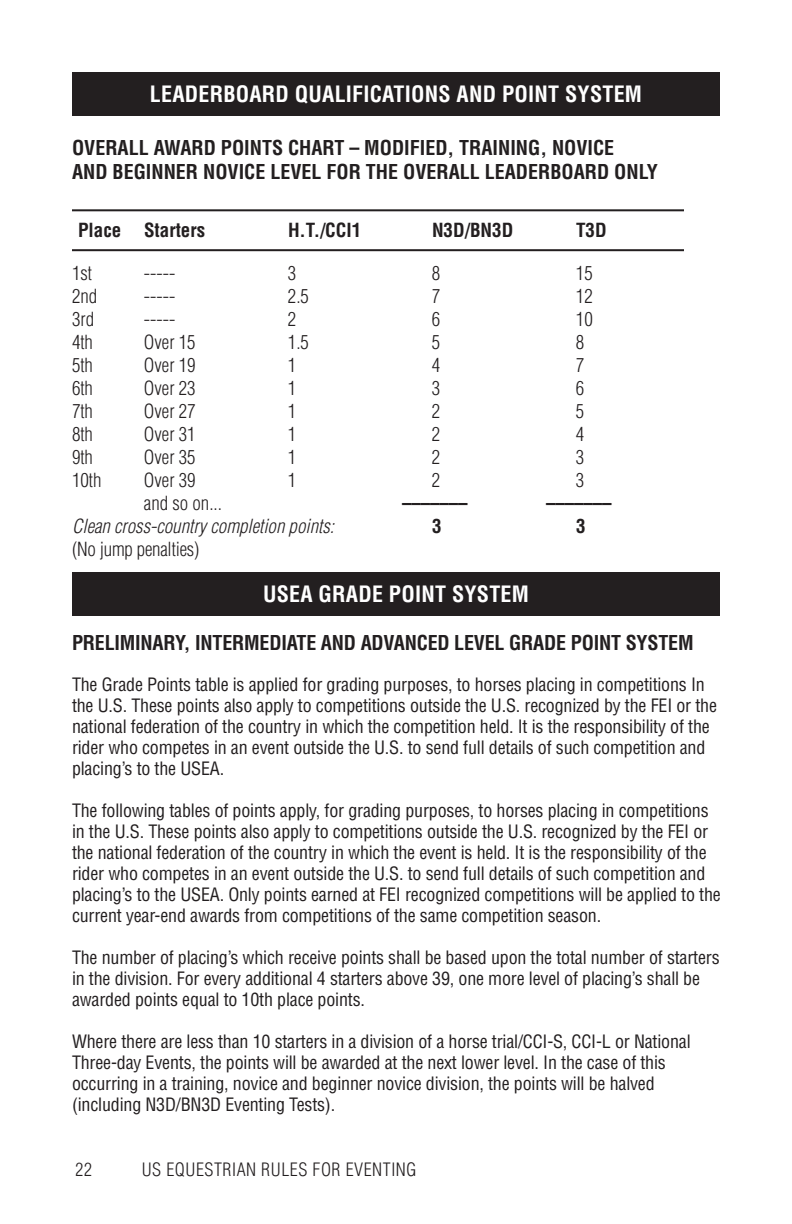
<style>
.page{position:relative;width:792px;height:1224px;background:#fff}
.page>*{position:absolute;margin:0;border:0;box-sizing:border-box;transform-origin:0 0}
.t1{font:700 condensed 22px "Helvetica LT Std";letter-spacing:.01em;color:#fff}
.t2{font:700 condensed 20px "Helvetica LT Std";color:#231f20}
.t3{font:300 condensed 19px "Helvetica LT Std";color:#231f20}
.t4{font:700 condensed 19px "Helvetica LT Std";color:#231f20}
.t5{font:italic 300 condensed 19px "Helvetica LT Std";color:#231f20}
.t6{font:condensed 18px/21px "Helvetica LT Std";letter-spacing:-.01em;color:#231f20}
.t7{font:300 condensed 18px "Helvetica LT Std";letter-spacing:.03em;color:#231f20}
</style>
<div class="page">
<hr style="left:72px;top:209px;width:612px;height:2px;background:#231f20">
<hr style="left:72px;top:249px;width:612px;height:2px;background:#231f20">
<div style="left:72px;top:72px;width:648px;height:44px;background:#231f20"></div>
<div style="left:72px;top:572px;width:648px;height:44px;background:#231f20"></div>
<p class="t1" style="left:150px;top:80px;width:494px">LEADERBOARD QUALIFICATIONS AND POINT SYSTEM</p>
<p class="t2" style="left:72px;top:136px;width:544px">OVERALL AWARD POINTS CHART – MODIFIED, TRAINING, NOVICE</p>
<p class="t2" style="left:72px;top:160px;width:587px">AND BEGINNER NOVICE LEVEL FOR THE OVERALL LEADERBOARD ONLY</p>
<p class="t4" style="left:78px;top:218px;width:129px">Place Starters</p>
<p class="t4" style="left:288px;top:218px;width:75px">H.T./CCI1</p>
<p class="t4" style="left:432px;top:218px;width:83px">N3D/BN3D</p>
<p class="t4" style="left:576px;top:218px;width:32px">T3D</p>
<p class="t3" style="left:72px;top:261px;width:22px">1st</p>
<p class="t3" style="left:144px;top:261px;width:33px">-----</p>
<p class="t3" style="left:288px;top:261px;width:10px">3</p>
<p class="t3" style="left:432px;top:261px;width:10px">8</p>
<p class="t3" style="left:576px;top:261px;width:18px">15</p>
<p class="t3" style="left:72px;top:284px;width:27px">2nd</p>
<p class="t3" style="left:144px;top:284px;width:33px">-----</p>
<p class="t3" style="left:288px;top:284px;width:23px">2.5</p>
<p class="t3" style="left:432px;top:284px;width:10px">7</p>
<p class="t3" style="left:576px;top:284px;width:18px">12</p>
<p class="t3" style="left:72px;top:307px;width:24px">3rd</p>
<p class="t3" style="left:144px;top:307px;width:33px">-----</p>
<p class="t3" style="left:288px;top:307px;width:10px">2</p>
<p class="t3" style="left:432px;top:307px;width:10px">6</p>
<p class="t3" style="left:576px;top:307px;width:18px">10</p>
<p class="t3" style="left:72px;top:330px;width:23px">4th</p>
<p class="t3" style="left:144px;top:330px;width:53px">Over 15</p>
<p class="t3" style="left:288px;top:330px;width:23px">1.5</p>
<p class="t3" style="left:432px;top:330px;width:10px">5</p>
<p class="t3" style="left:576px;top:330px;width:10px">8</p>
<p class="t3" style="left:72px;top:353px;width:23px">5th</p>
<p class="t3" style="left:144px;top:353px;width:53px">Over 19</p>
<p class="t3" style="left:288px;top:353px;width:10px">1</p>
<p class="t3" style="left:432px;top:353px;width:10px">4</p>
<p class="t3" style="left:576px;top:353px;width:10px">7</p>
<p class="t3" style="left:72px;top:376px;width:23px">6th</p>
<p class="t3" style="left:144px;top:376px;width:53px">Over 23</p>
<p class="t3" style="left:288px;top:376px;width:10px">1</p>
<p class="t3" style="left:432px;top:376px;width:10px">3</p>
<p class="t3" style="left:576px;top:376px;width:10px">6</p>
<p class="t3" style="left:72px;top:399px;width:23px">7th</p>
<p class="t3" style="left:144px;top:399px;width:53px">Over 27</p>
<p class="t3" style="left:288px;top:399px;width:10px">1</p>
<p class="t3" style="left:432px;top:399px;width:10px">2</p>
<p class="t3" style="left:576px;top:399px;width:10px">5</p>
<p class="t3" style="left:72px;top:422px;width:23px">8th</p>
<p class="t3" style="left:144px;top:422px;width:53px">Over 31</p>
<p class="t3" style="left:288px;top:422px;width:10px">1</p>
<p class="t3" style="left:432px;top:422px;width:10px">2</p>
<p class="t3" style="left:576px;top:422px;width:10px">4</p>
<p class="t3" style="left:72px;top:445px;width:23px">9th</p>
<p class="t3" style="left:144px;top:445px;width:53px">Over 35</p>
<p class="t3" style="left:288px;top:445px;width:10px">1</p>
<p class="t3" style="left:432px;top:445px;width:10px">2</p>
<p class="t3" style="left:576px;top:445px;width:10px">3</p>
<p class="t3" style="left:72px;top:468px;width:31px">10th</p>
<p class="t3" style="left:144px;top:468px;width:53px">Over 39</p>
<p class="t3" style="left:288px;top:468px;width:10px">1</p>
<p class="t3" style="left:432px;top:468px;width:10px">2</p>
<p class="t3" style="left:576px;top:468px;width:10px">3</p>
<p class="t3" style="left:144px;top:491px;width:80px">and so on...</p>
<p class="t4" style="left:402px;top:491px;width:67px">–––––––</p>
<p class="t4" style="left:546px;top:491px;width:67px">–––––––</p>
<p class="t5" style="left:72px;top:514px;width:264px">Clean cross-country completion points:</p>
<p class="t4" style="left:432px;top:514px;width:11px">3</p>
<p class="t4" style="left:576px;top:514px;width:11px">3</p>
<p class="t3" style="left:72px;top:537px;width:129px">(No jump penalties)</p>
<p class="t1" style="left:263px;top:580px;width:267px">USEA GRADE POINT SYSTEM</p>
<p class="t2" style="left:72px;top:631px;width:623px">PRELIMINARY, INTERMEDIATE AND ADVANCED LEVEL GRADE POINT SYSTEM</p>
<p class="t6" style="left:72px;top:674px;width:647px">The Grade Points table is applied for grading purposes, to horses placing in competitions In the U.S. These points also apply to competitions outside the U.S. recognized by the FEI or the national federation of the country in which the competition held. It is the responsibility of the rider who competes in an event outside the U.S. to send full details of such competition and placing’s to the USEA.</p>
<p class="t6" style="left:72px;top:800px;width:650px">The following tables of points apply, for grading purposes, to horses placing in competitions in the U.S. These points also apply to competitions outside the U.S. recognized by the FEI or the national federation of the country in which the event is held. It is the responsibility of the rider who competes in an event outside the U.S. to send full details of such competition and placing’s to the USEA. Only points earned at FEI recognized competitions will be applied to the current year-end awards from competitions of the same competition season.</p>
<p class="t6" style="left:72px;top:947px;width:649px">The number of placing’s which receive points shall be based upon the total number of starters in the division. For every additional 4 starters above 39, one more level of placing’s shall be awarded points equal to 10th place points.</p>
<p class="t6" style="left:72px;top:1031px;width:620px">Where there are less than 10 starters in a division of a horse trial/CCI-S, CCI-L or National Three-day Events, the points will be awarded at the next lower level. In the case of this occurring in a training, novice and beginner novice division, the points will be halved (including N3D/BN3D Eventing Tests).</p>
<p class="t7" style="left:76px;top:1158px;width:18px">22</p>
<p class="t7" style="left:142px;top:1158px;width:276px">US EQUESTRIAN RULES FOR EVENTING</p>
</div>
